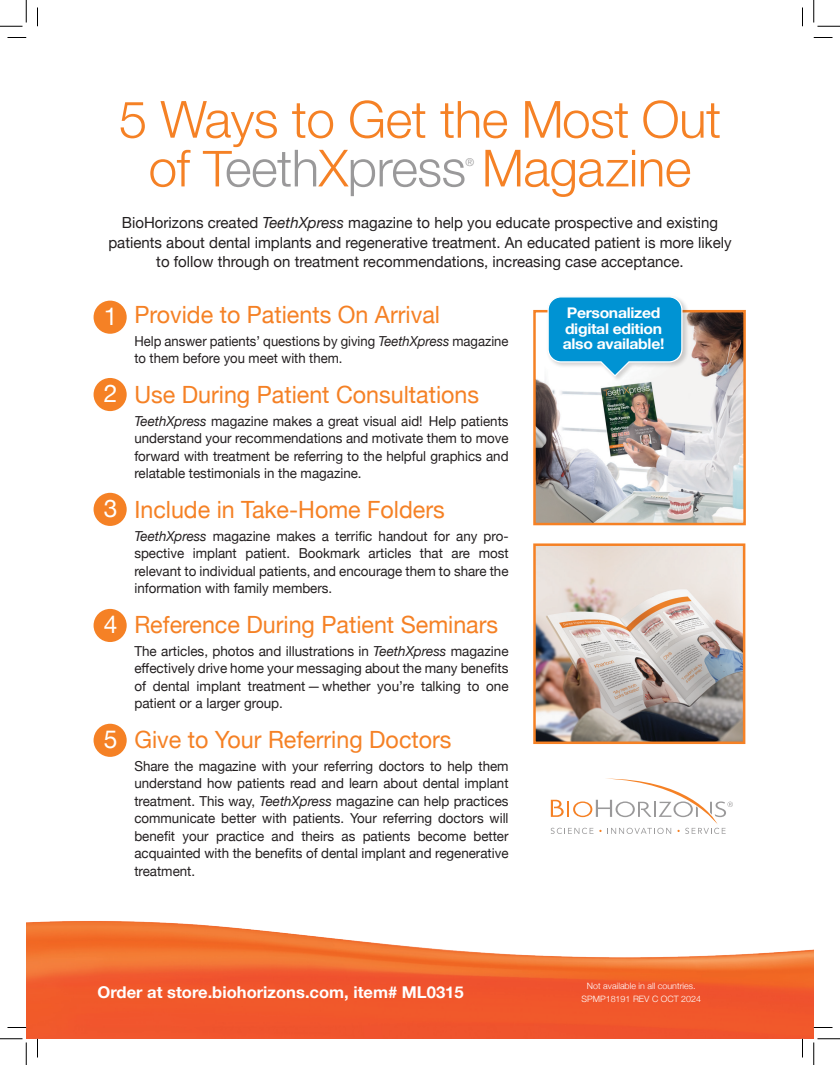
<style>
.page{position:relative;width:840px;height:1065px;background:#fff}
.page>*{position:absolute;margin:0;border:0;box-sizing:border-box;transform-origin:0 0}
.t1{font:300 51.25px/48.8px "Helvetica Neue";letter-spacing:-.01em;color:#f58125;text-align:center}
.t2{font:24.62px "Helvetica Neue";color:#fff}
.t3{font:23.75px "Helvetica Neue";color:#f58125}
.t4{font:700 16.25px "Helvetica Neue";color:#fff}
.t5{font:15.38px/19.5px "Helvetica Neue";color:#231f20;text-align:center}
.t6{font:700 14.75px/15.8px "Helvetica Neue";letter-spacing:-.02em;color:#fff;scale:1.07 1}
.t7{font:13.75px/17.5px "Helvetica Neue";color:#231f20;text-align:justify}
.t8{font:13.75px/17.5px "Helvetica Neue";color:#231f20;scale:.95 1}
.t9{font:300 10.88px "Helvetica Neue";color:#9a999a}
.t10{font:300 8.75px "Helvetica Neue";color:#fff}
.s1{font-size:49.75px}
.s2{color:#9a999a}
.s3{font-style:italic}
</style>
<div class="page">
<img style="left:26px;top:921px;width:788px;height:118px">
<svg style="left:551px;top:779px;width:182px;height:55px"></svg>
<div style="left:94px;top:301px;width:33px;height:33px;background:#f58125;border-radius:50%"></div>
<div style="left:94px;top:378px;width:33px;height:33px;background:#f58125;border-radius:50%"></div>
<div style="left:94px;top:493px;width:33px;height:33px;background:#f58125;border-radius:50%"></div>
<div style="left:94px;top:609px;width:33px;height:33px;background:#f58125;border-radius:50%"></div>
<div style="left:94px;top:724px;width:33px;height:33px;background:#f58125;border-radius:50%"></div>
<img style="left:536px;top:313px;width:207px;height:209px">
<div style="left:533px;top:310px;width:213px;height:215px;border:2px solid #f58125"></div>
<img style="left:536px;top:546px;width:206px;height:195px">
<div style="left:533px;top:543px;width:212px;height:201px;border:2px solid #f58125"></div>
<div style="left:546px;top:295px;width:143px;height:88px;background:#231f20;opacity:.2"></div>
<svg style="left:547px;top:296px;width:136px;height:82px"></svg>
<svg style="left:8px;top:37px;width:18px;height:1px"></svg>
<svg style="left:814px;top:37px;width:18px;height:1px"></svg>
<svg style="left:8px;top:1027px;width:18px;height:1px"></svg>
<svg style="left:814px;top:1027px;width:18px;height:1px"></svg>
<svg style="left:37px;top:8px;width:1px;height:18px"></svg>
<svg style="left:37px;top:1039px;width:1px;height:19px"></svg>
<svg style="left:802px;top:8px;width:1px;height:18px"></svg>
<svg style="left:802px;top:1039px;width:1px;height:19px"></svg>
<svg style="left:0;top:0;width:27px;height:27px"></svg>
<svg style="left:0;top:1039px;width:27px;height:26px"></svg>
<svg style="left:814px;top:0;width:26px;height:27px"></svg>
<svg style="left:814px;top:1039px;width:26px;height:26px"></svg>
<p class="t1" style="left:119px;top:91px;width:604px">5 Wa<span class="s1">y</span>s to Get the Most Out of <span class="s1">T</span><span class="s2">eeth</span>X<span class="s2">press</span> Magazine</p>
<p class="t9" style="left:466px;top:154px;width:10px">®</p>
<p class="t5" style="left:108px;top:214px;width:625px">BioHorizons created <span class="s3">TeethXpress</span> magazine to help you educate prospective and existing patients about dental implants and regenerative treatment. An educated patient is more likely to follow through on treatment recommendations, increasing case acceptance.</p>
<p class="t2" style="left:104px;top:298px;width:15px">1</p>
<p class="t2" style="left:104px;top:376px;width:15px">2</p>
<p class="t2" style="left:104px;top:491px;width:15px">3</p>
<p class="t2" style="left:104px;top:607px;width:15px">4</p>
<p class="t2" style="left:104px;top:722px;width:15px">5</p>
<p class="t3" style="left:134px;top:298px;width:307px">Provide to Patients On Arrival</p>
<p class="t8" style="left:134px;top:333px;width:395px">Help answer patients’ questions by giving <span class="s3">TeethXpress</span> magazine to them before you meet with them.</p>
<p class="t3" style="left:134px;top:378px;width:346px">Use During Patient Consultations</p>
<p class="t7" style="left:134px;top:413px;width:376px"><span class="s3">TeethXpress</span> magazine makes a great visual aid! Help patients understand your recommendations and motivate them to move forward with treatment be referring to the helpful graphics and relatable testimonials in the magazine.</p>
<p class="t3" style="left:134px;top:493px;width:312px">Include in Take-Home Folders</p>
<p class="t7" style="left:134px;top:528px;width:376px"><span class="s3">TeethXpress</span> magazine makes a terrific handout for any pro&shy;spective implant patient. Bookmark articles that are most relevant to individual patients, and encourage them to share the information with family members.</p>
<p class="t3" style="left:134px;top:608px;width:365px">Reference During Patient Seminars</p>
<p class="t7" style="left:134px;top:643px;width:376px">The articles, photos and illustrations in <span class="s3">TeethXpress</span> magazine effectively drive home your messaging about the many benefits of dental implant treatment—whether you’re talking to one patient or a larger group.</p>
<p class="t3" style="left:134px;top:723px;width:319px">Give to Your Referring Doctors</p>
<p class="t7" style="left:134px;top:758px;width:376px">Share the magazine with your referring doctors to help them understand how patients read and learn about dental implant treatment. This way, <span class="s3">TeethXpress</span> magazine can help practices communicate better with patients. Your referring doctors will benefit your practice and theirs as patients become better acquainted with the benefits of dental implant and regenerative treatment.</p>
<p class="t6" style="left:563px;top:305px;width:96px">Personalized digital edition also available!</p>
<p class="t10" style="left:587px;top:979px;width:110px">Not available in all countries.</p>
<p class="t4" style="left:98px;top:980px;width:368px">Order at store.biohorizons.com, item# ML0315</p>
<p class="t10" style="left:582px;top:992px;width:121px">SPMP18191 REV C OCT 2024</p>
</div>
